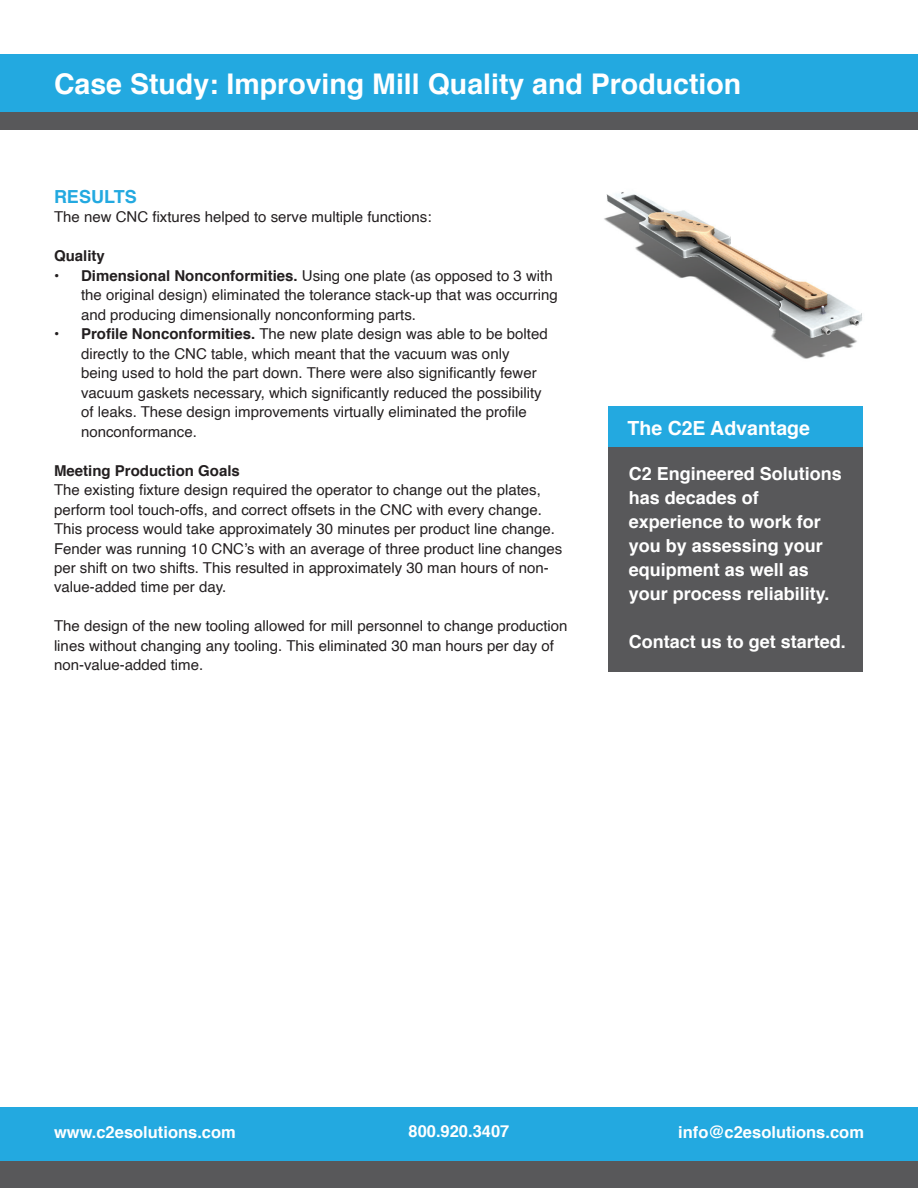
<style>
.page{position:relative;width:918px;height:1188px;background:#fff}
.page>*{position:absolute;margin:0;border:0;box-sizing:border-box;transform-origin:0 0}
.t1{font:700 28.5px "Helvetica";color:#fff}
.t2{font:700 19.5px "Helvetica";color:#fff}
.t3{font:700 18px/24px "Helvetica";color:#fff}
.t4{font:700 18px "Helvetica";color:#23a9e0}
.t5{font:700 16.5px "Helvetica";color:#fff}
.t6{font:15px/19.5px "Helvetica";color:#231f20}
.t7{font:700 15px "Helvetica";color:#231f20}
.s1{font-weight:700}
</style>
<div class="page">
<div style="left:0;top:1107px;width:918px;height:70px;background:#23a9e0"></div>
<div style="left:0;top:1162px;width:918px;height:26px;background:#58585a"></div>
<div style="left:0;top:54px;width:918px;height:58px;background:#23a9e0"></div>
<div style="left:0;top:112px;width:918px;height:18px;background:#58585a"></div>
<img style="left:604px;top:192px;width:258px;height:167px">
<div style="left:608px;top:407px;width:255px;height:40px;background:#23a9e0"></div>
<div style="left:608px;top:447px;width:255px;height:225px;background:#58585a"></div>
<h1 class="t1" style="left:54px;top:61px;width:689px">Case Study: Improving Mill Quality and Production</h1>
<p class="t4" style="left:54px;top:182px;width:84px">RESULTS</p>
<p class="t6" style="left:54px;top:207px;width:379px">The new CNC fixtures helped to serve multiple functions:</p>
<p class="t7" style="left:54px;top:244px;width:52px">Quality</p>
<p class="t6" style="left:81px;top:266px;width:478px;text-indent:-27px"><span class="s1">• Dimensional Nonconformities.</span> Using one plate (as opposed to 3 with the original design) eliminated the tolerance stack-up that was occurring and producing dimensionally nonconforming parts.</p>
<p class="t6" style="left:81px;top:324px;width:468px;text-indent:-27px"><span class="s1">• Profile Nonconformities.</span> The new plate design was able to be bolted directly to the CNC table, which meant that the vacuum was only being used to hold the part down. There were also significantly fewer vacuum gaskets necessary, which significantly reduced the possibility of leaks. These design improvements virtually eliminated the profile nonconformance.</p>
<p class="t7" style="left:54px;top:458px;width:187px">Meeting Production Goals</p>
<p class="t6" style="left:54px;top:480px;width:510px">The existing fixture design required the operator to change out the plates, perform tool touch-offs, and correct offsets in the CNC with every change.<br>This process would take approximately 30 minutes per product line change.<br>Fender was running 10 CNC’s with an average of three product line changes per shift on two shifts. This resulted in approximately 30 man hours of non&shy;value-added time per day.</p>
<p class="t6" style="left:54px;top:617px;width:515px">The design of the new tooling allowed for mill personnel to change production lines without changing any tooling. This eliminated 30 man hours per day of non-value-added time.</p>
<h2 class="t2" style="left:628px;top:412px;width:184px">The C2E Advantage</h2>
<p class="t3" style="left:629px;top:462px;width:215px">C2 Engineered Solutions has decades of experience to work for you by assessing your equipment as well as your process reliability.</p>
<p class="t3" style="left:629px;top:630px;width:219px">Contact us to get started.</p>
<p class="t5" style="left:54px;top:1119px;width:183px">www.c2esolutions.com</p>
<p class="t5" style="left:409px;top:1118px;width:102px">800.920.3407</p>
<p class="t5" style="left:678px;top:1119px;width:187px">info@c2esolutions.com</p>
</div>
